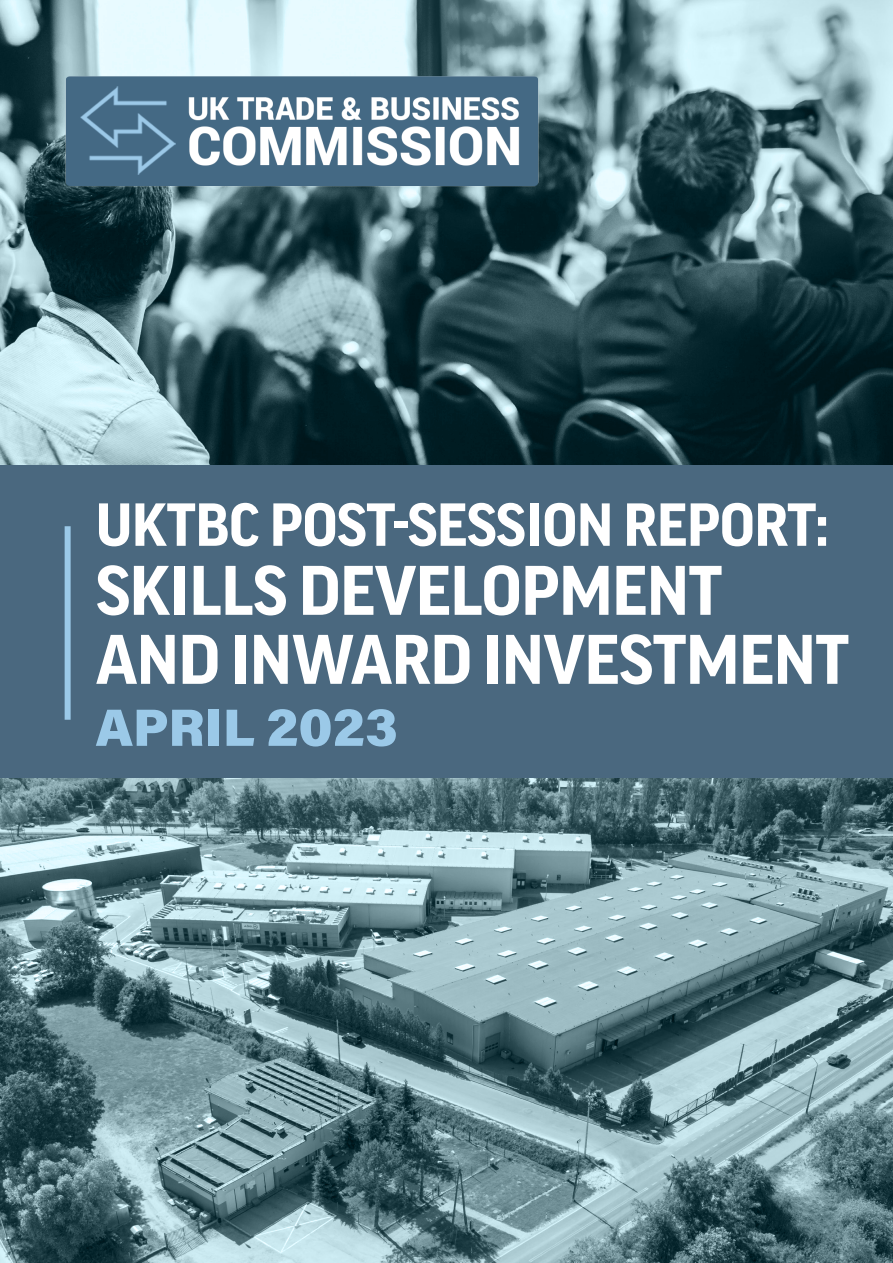
<style>
.page{position:relative;width:893px;height:1263px;background:#fff}
.page>*{position:absolute;margin:0;border:0;box-sizing:border-box;transform-origin:0 0}
.Large_Title{font:700 67.5px/69px "Good Pro";letter-spacing:-.01em;color:#fff}
.Large_Title-2{font:700 58.5px "Good Pro";letter-spacing:-.01em;color:#fff}
.t1{font:52.5px "Acumin Variable Concept";color:#9bc9e8}
</style>
<div class="page">
<img style="left:0;top:778px;width:893px;height:485px">
<img style="left:0;top:0;width:893px;height:466px">
<div style="left:0;top:466px;width:893px;height:312px;background:#4a687f"></div>
<div style="left:65px;top:526px;width:6px;height:194px;background:#9bc9e8"></div>
<img style="left:64px;top:48px;width:476px;height:166px">
<p class="Large_Title-2" style="left:96px;top:492px;width:734px">UKTBC POST-SESSION REPORT:</p>
<p class="Large_Title" style="left:96px;top:556px;width:755px">SKILLS DEVELOPMENT<br>AND INWARD INVESTMENT</p>
<p class="t1" style="left:96px;top:691px;width:304px">APRIL 2023</p>
</div>
